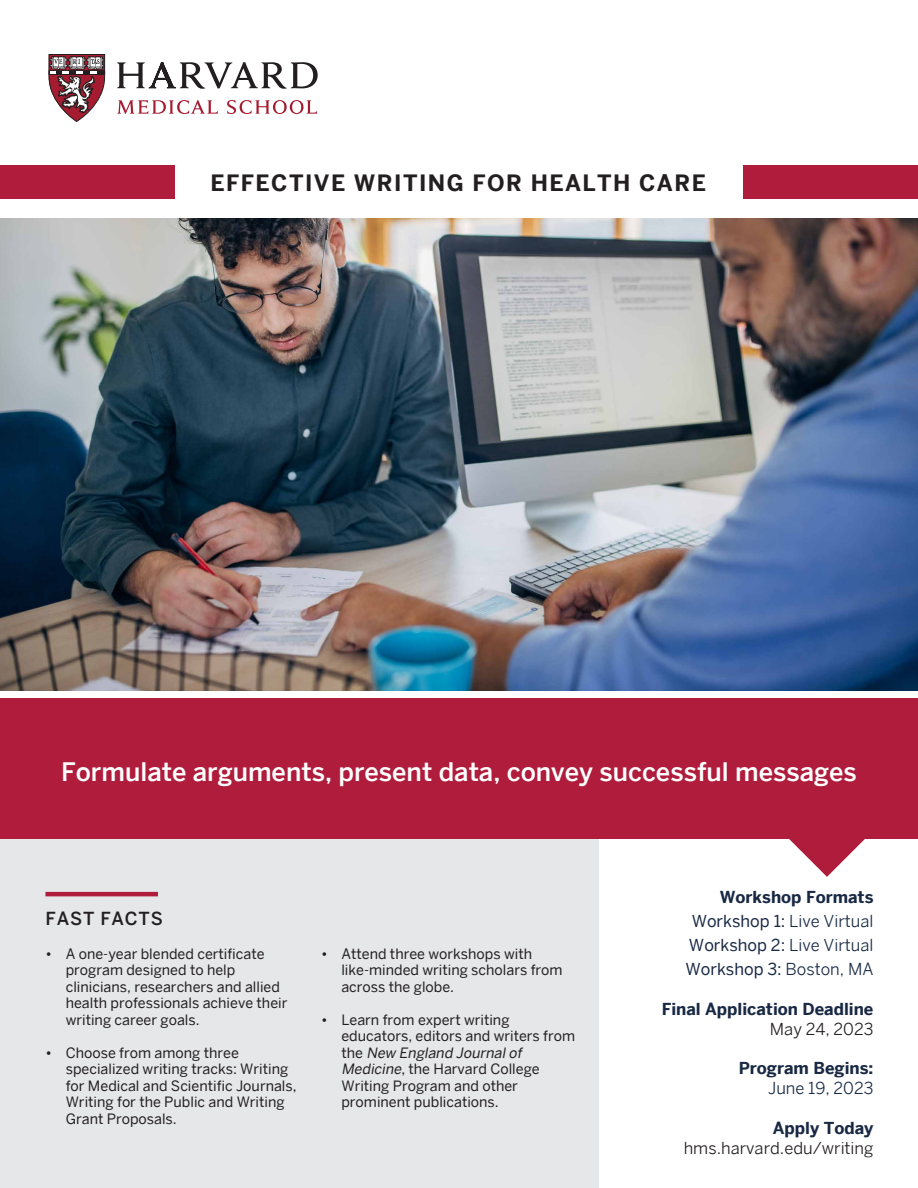
<style>
.page{position:relative;width:918px;height:1188px;background:#fff}
.page>*{position:absolute;margin:0;border:0;box-sizing:border-box;transform-origin:0 0}
.t1{font:500 25.5px "Benton Sans";color:#fff}
.t2{font:700 22.5px "Benton Sans";letter-spacing:.065em;color:#231f20}
.t3{font:500 18px "Benton Sans";letter-spacing:.045em;color:#231f20}
.t4{font:700 16.5px/19.8px "Benton Sans";color:#192944;text-align:right}
.t5{font:16.5px/24px "Benton Sans";color:#192944;text-align:center}
.t6{font:16.5px "Benton Sans";color:#231f20}
.t7{font:14.25px/16.5px "Benton Sans";color:#231f20}
.s1{font-style:italic}
.s2{font-style:inherit}
.s3{font-weight:400;color:#231f20}
.s4{font-weight:400}
</style>
<div class="page">
<div style="left:0;top:839px;width:599px;height:349px;background:#e6e7e9"></div>
<div style="left:0;top:166px;width:174px;height:33px;background:#b01d3c"></div>
<img style="left:0;top:219px;width:918px;height:471px">
<div style="left:0;top:699px;width:918px;height:140px;background:#b01d3c"></div>
<svg style="left:117px;top:62px;width:201px;height:27px"></svg>
<svg style="left:227px;top:100px;width:90px;height:14px"></svg>
<svg style="left:117px;top:100px;width:101px;height:14px"></svg>
<svg style="left:48px;top:54px;width:57px;height:68px"></svg>
<svg style="left:789px;top:839px;width:76px;height:38px"></svg>
<hr style="left:45px;top:892px;width:113px;height:4px;background:#b01d3c">
<div style="left:744px;top:166px;width:174px;height:33px;background:#b01d3c"></div>
<p class="t2" style="left:211px;top:169px;width:497px">EFFECTIVE WRITING FOR HEALTH CARE</p>
<p class="t1" style="left:61px;top:756px;width:797px">Formulate arguments, present data, convey successful messages</p>
<p class="t3" style="left:46px;top:908px;width:119px">FAST FACTS</p>
<p class="t7" style="left:66px;top:945px;width:223px;text-indent:-20px">• A one-year blended certificate program designed to help clinicians, researchers and allied health professionals achieve their writing career goals.</p>
<p class="t7" style="left:66px;top:1044px;width:232px;text-indent:-20px">• Choose from among three specialized writing tracks: Writing for Medical and Scientific Journals,<br>Writing for the Public and Writing<br>Grant Proposals.</p>
<p class="t7" style="left:341px;top:945px;width:223px;text-indent:-20px">• Attend three workshops with like-minded writing scholars from across the globe.</p>
<p class="t7" style="left:341px;top:1011px;width:235px;text-indent:-20px">• Learn from expert writing educators, editors and writers from t h e <span class="s1">New England Journalof<br>Medicine</span>, the Harvard College<br>Writing Program and other prominent publications.</p>
<p class="t4" style="left:720px;top:887px;width:155px">Workshop Formats</p>
<p class="t5" style="left:685px;top:909px;width:190px"><span class="s2">Workshop 1:</span> Live Virtual<br><span class="s2">Workshop 2:</span> Live Virtual<br><span class="s2">Workshop 3:</span> Boston, MA</p>
<p class="t4" style="left:662px;top:999px;width:213px">Final Application Deadline<br><span class="s3">May 24, 2023</span></p>
<p class="t4" style="left:739px;top:1058px;width:136px">Program Begins:<br><span class="s4">June 19, 2023</span></p>
<p class="t4" style="left:773px;top:1118px;width:102px">Apply Today</p>
<p class="t6" style="left:684px;top:1138px;width:191px">hms.harvard.edu/writing</p>
</div>
